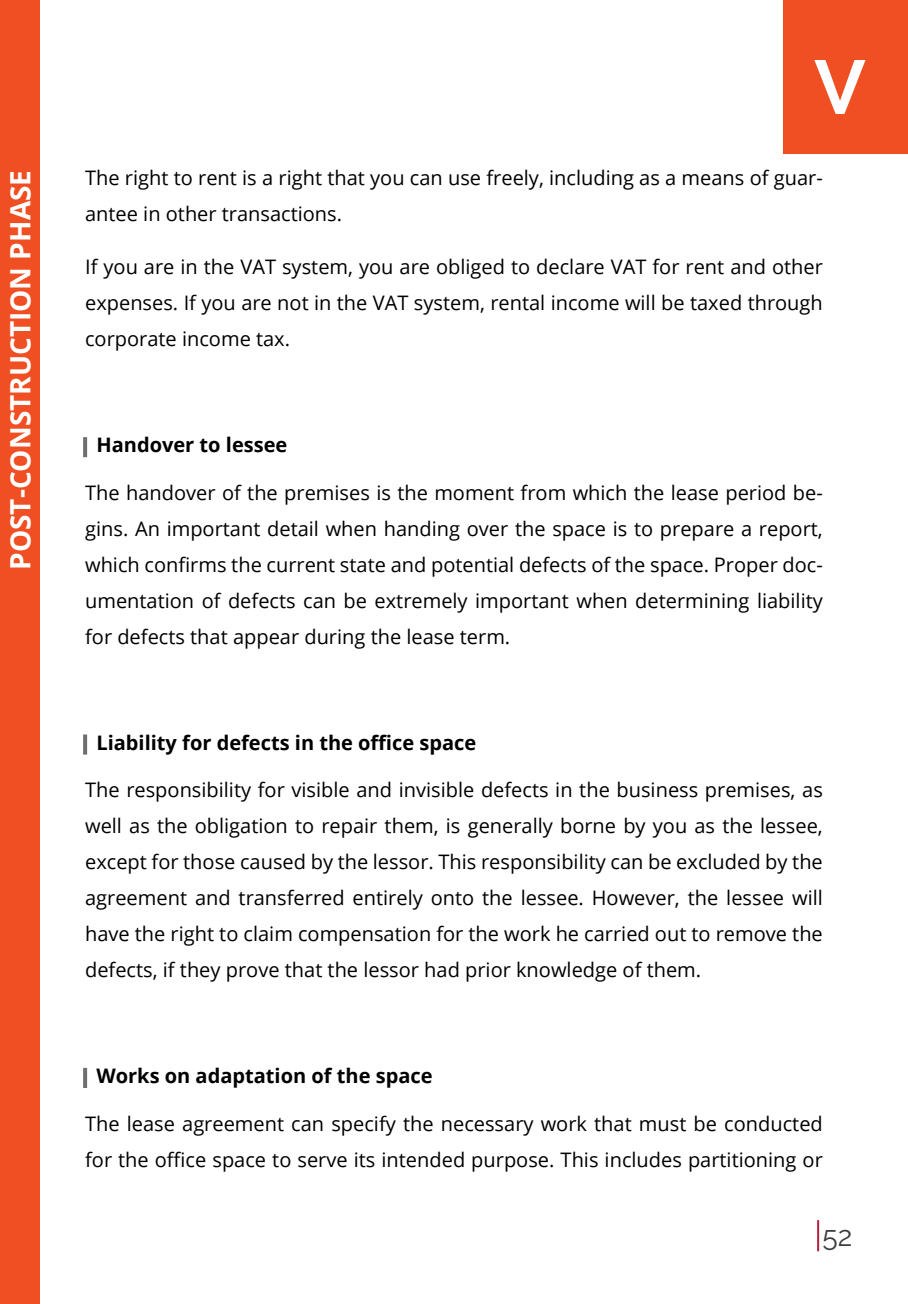
<style>
.page{position:relative;width:908px;height:1304px;background:#fff}
.page>*{position:absolute;margin:0;border:0;box-sizing:border-box;transform-origin:0 0}
.t1{font:700 76px "Raleway";color:#fff}
.t2{font:700 28px "Open Sans";color:#fff}
.t3{font:28px "Raleway";color:#3c3c3b}
.t4{font:20px/36px "Open Sans";color:#000;text-align:justify}
.t5{font:700 20px "Open Sans";color:#000}
</style>
<div class="page">
<div style="left:782px;top:0;width:125px;height:153px;background:#f04e23"></div>
<div style="left:0;top:0;width:40px;height:1304px;background:#f04e23"></div>
<hr style="left:816px;top:1220px;width:2px;height:31px;background:#b31f3c">
<svg style="left:83px;top:437px;width:4px;height:20px"></svg>
<svg style="left:83px;top:734px;width:4px;height:21px"></svg>
<svg style="left:83px;top:1068px;width:4px;height:20px"></svg>
<h2 class="t2" style="left:1px;top:570px;width:401px;rotate:-90deg">POST-CONSTRUCTION PHASE</h2>
<h1 class="t1" style="left:813px;top:44px;width:53px">V</h1>
<p class="t4" style="left:85px;top:160px;width:739px">The right to rent is a right that you can use freely, including as a means of guar&shy;antee in other transactions.</p>
<p class="t4" style="left:85px;top:249px;width:739px">If you are in the VAT system, you are obliged to declare VAT for rent and other expenses. If you are not in the VAT system, rental income will be taxed through corporate income tax.</p>
<p class="t5" style="left:96px;top:431px;width:192px">Handover to lessee</p>
<p class="t4" style="left:85px;top:474px;width:739px">The handover of the premises is the moment from which the lease period be&shy;gins. An important detail when handing over the space is to prepare a report, which confirms the current state and potential defects of the space. Proper doc&shy;umentation of defects can be extremely important when determining liability for defects that appear during the lease term.</p>
<p class="t5" style="left:96px;top:728px;width:381px">Liability for defects in the office space</p>
<p class="t4" style="left:85px;top:771px;width:739px">The responsibility for visible and invisible defects in the business premises, as well as the obligation to repair them, is generally borne by you as the lessee, except for those caused by the lessor. This responsibility can be excluded by the agreement and transferred entirely onto the lessee. However, the lessee will have the right to claim compensation for the work he carried out to remove the defects, if they prove that the lessor had prior knowledge of them.</p>
<p class="t5" style="left:96px;top:1062px;width:337px">Works on adaptation of the space</p>
<p class="t4" style="left:85px;top:1105px;width:739px">The lease agreement can specify the necessary work that must be conducted for the office space to serve its intended purpose. This includes partitioning or</p>
<h2 class="t3" style="left:822px;top:1220px;width:31px">52</h2>
</div>
